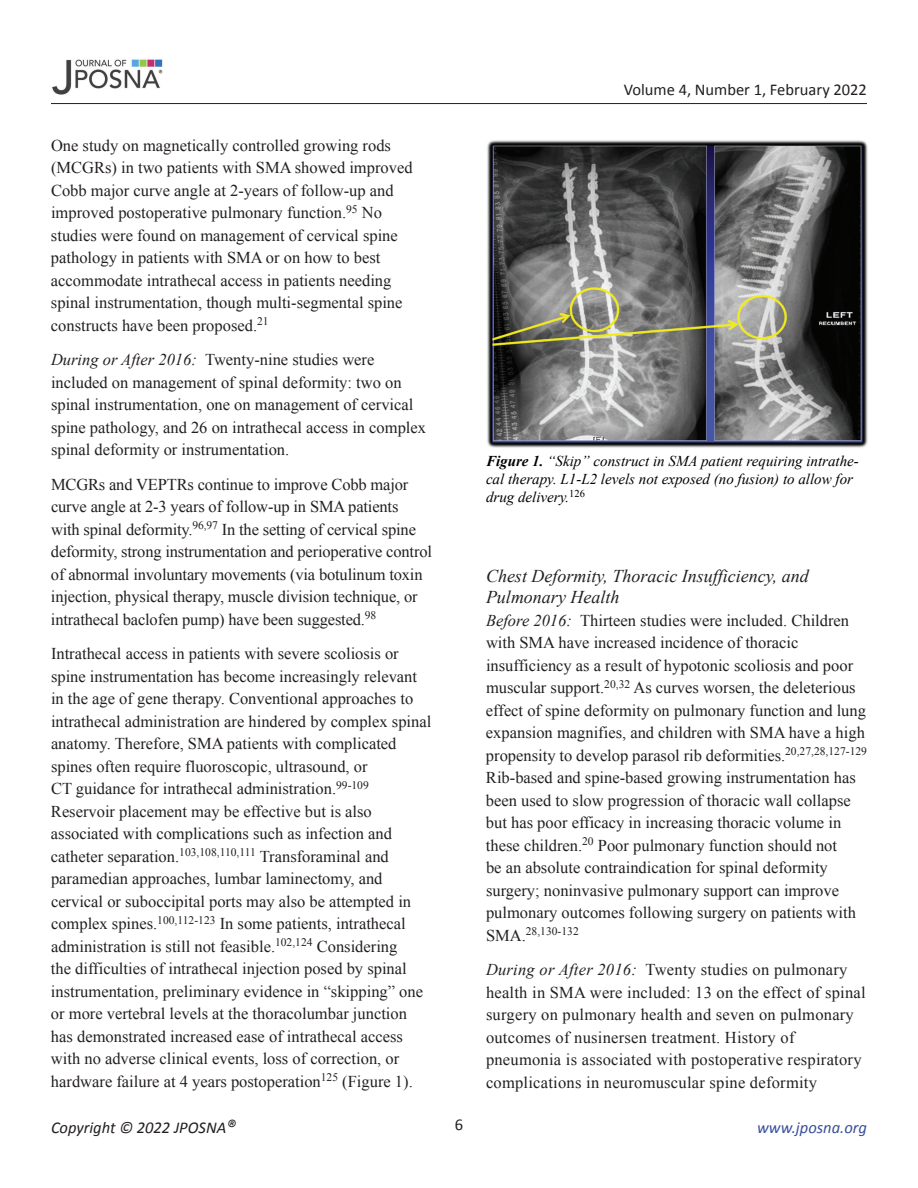
<style>
.page{position:relative;width:918px;height:1188px;background:#fff}
.page>*{position:absolute;margin:0;border:0;box-sizing:border-box;transform-origin:0 0}
.t1{font:italic 18px/21px "Times New Roman";color:#231f20}
.t2{font:16.5px/22.5px "Times New Roman";color:#231f20}
.t3{font:16.5px "Calibri";color:#231f20}
.t4{font:italic 16.5px "Calibri";color:#231f20}
.t5{font:italic 16.5px "Calibri";color:#384f9c}
.t6{font:italic 15px/18px "Times New Roman";color:#000}
.t7{font:11.55px "Times New Roman";color:#231f20}
.s1{font-style:italic}
.s2{font-weight:700}
.s3{font-size:16.5px}
.s4{font-size:19.5px}
</style>
<div class="page">
<hr style="left:51px;top:103px;width:816px;height:1px;background:#231f20">
<img style="left:52px;top:59px;width:111px;height:36px">
<img style="left:487px;top:140px;width:381px;height:308px">
<p class="t2" style="left:51px;top:134px;width:363px">One study on magnetically controlled growing rods (MCGRs) in two patients with SMA showed improved Cobb major curve angle at 2-years of follow-up and improved postoperative pulmonary function.<sup>95</sup> No studies were found on management of cervical spine pathology in patients with SMA or on how to best accommodate intrathecal access in patients needing spinal instrumentation, though multi-segmental spine constructs have been proposed.<sup>21</sup></p>
<p class="t2" style="left:51px;top:348px;width:377px"><span class="s1">During or After 2016:</span> Twenty-nine studies were included on management of spinal deformity: two on spinal instrumentation, one on management of cervical spine pathology, and 26 on intrathecal access in complex spinal deformity or instrumentation.</p>
<p class="t2" style="left:51px;top:473px;width:383px">MCGRs and VEPTRs continue to improve Cobb major curve angle at 2-3 years of follow-up in SMA patients<br>with spinal deformity.<sup>96,97</sup> In the setting of cervical spine deformity, strong instrumentation and perioperative control of abnormal involuntary movements (via botulinum toxin injection, physical therapy, muscle division technique, or intrathecal baclofen pump) have been suggested.<sup>98</sup></p>
<p class="t2" style="left:51px;top:642px;width:382px">Intrathecal access in patients with severe scoliosis or spine instrumentation has become increasingly relevant in the age of gene therapy. Conventional approaches to intrathecal administration are hindered by complex spinal anatomy. Therefore, SMA patients with complicated spines often require fluoroscopic, ultrasound, or<br>CT guidance for intrathecal administration.<sup>99-109<br></sup>Reservoir placement may be effective but is also associated with complications such as infection and catheter separation.<sup>103,108,110,111</sup> Transforaminal and paramedian approaches, lumbar laminectomy, and cervical or suboccipital ports may also be attempted in complex spines.<sup>100,112-123</sup> In some patients, intrathecal administration is still not feasible.<sup>102,124</sup> Considering<br>the difficulties of intrathecal injection posed by spinal instrumentation, preliminary evidence in “skipping” one or more vertebral levels at the thoracolumbar junction has demonstrated increased ease of intrathecal access with no adverse clinical events, loss of correction, or hardware failure at 4 years postoperation<sup>125</sup> (Figure 1).</p>
<p class="t3" style="left:624px;top:79px;width:245px">Volume 4, Number 1, February 2022</p>
<p class="t6" style="left:486px;top:452px;width:374px"><span class="s2">Figure 1.</span> “Skip” construct in SMA patient requiring intrathe&shy;cal therapy. L1-L2 levels not exposed (no fusion) to allow for drug delivery.<sup>126</sup></p>
<p class="t1" style="left:486px;top:565px;width:324px">Chest Deformity, Thoracic Insufficiency, and<br>Pulmonary Health</p>
<p class="t2" style="left:486px;top:608px;width:383px"><span class="s1">Before 2016:</span> Thirteen studies were included. Children with SMA have increased incidence of thoracic insufficiency as a result of hypotonic scoliosis and poor muscular support.<sup>20,32</sup> As curves worsen, the deleterious effect of spine deformity on pulmonary function and lung expansion magnifies, and children with SMA have a high propensity to develop parasol rib deformities.<sup>20,27,28,127-129<br></sup>Rib-based and spine-based growing instrumentation has been used to slow progression of thoracic wall collapse but has poor efficacy in increasing thoracic volume in these children.<sup>20</sup> Poor pulmonary function should not<br>be an absolute contraindication for spinal deformity surgery; noninvasive pulmonary support can improve pulmonary outcomes following surgery on patients with</p>
<p class="t7" style="left:486px;top:923px;width:94px"><span class="s3">SMA.</span>28,130-132</p>
<p class="t2" style="left:486px;top:958px;width:381px"><span class="s1">During or After 2016:</span> Twenty studies on pulmonary health in SMA were included: 13 on the effect of spinal surgery on pulmonary health and seven on pulmonary outcomes of nusinersen treatment. History of pneumonia is associated with postoperative respiratory complications in neuromuscular spine deformity</p>
<p class="t4" style="left:51px;top:1116px;width:187px">Copyright © 2022 JPOSNA<span class="s4">®</span></p>
<p class="t3" style="left:455px;top:1114px;width:10px">6</p>
<p class="t5" style="left:757px;top:1116px;width:111px">www.jposna.org</p>
</div>
